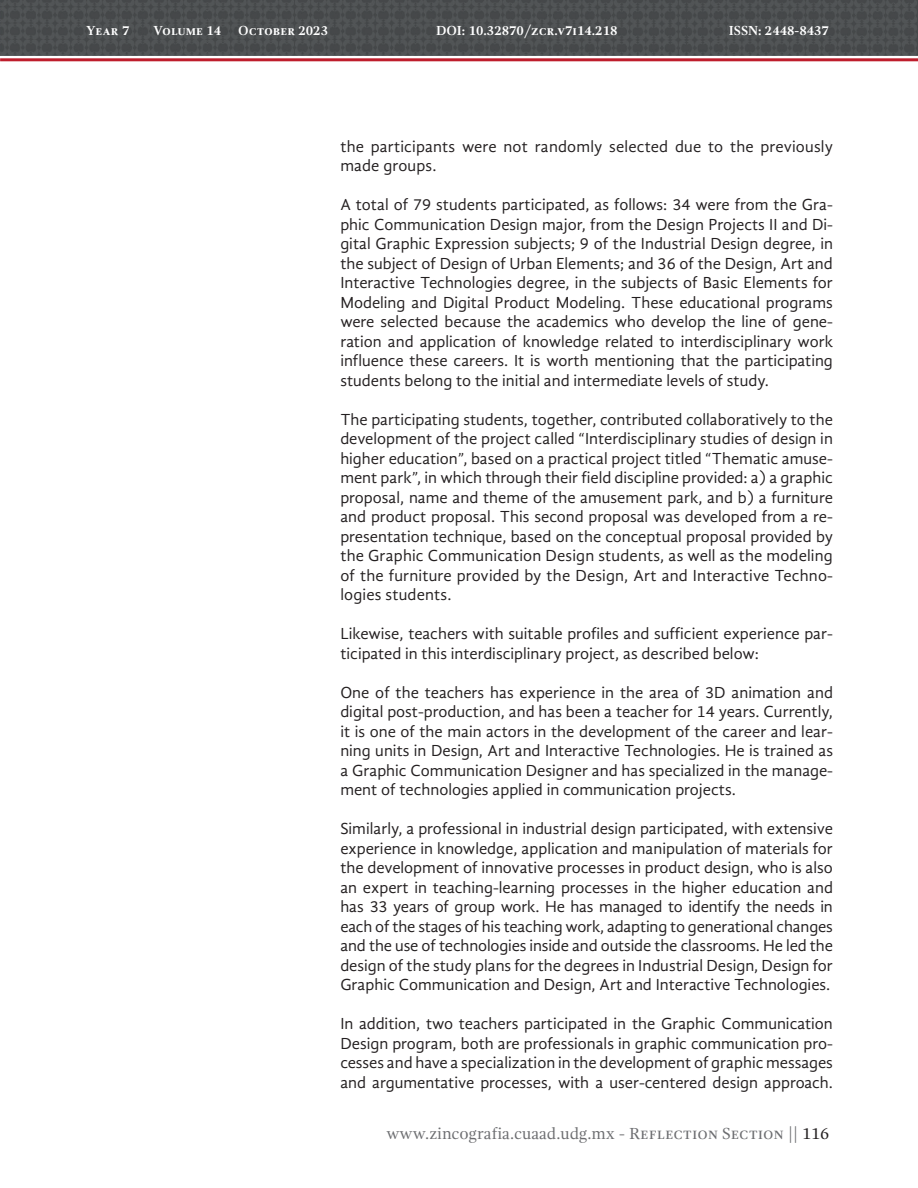
<style>
.page{position:relative;width:918px;height:1188px;background:#fff}
.page>*{position:absolute;margin:0;border:0;box-sizing:border-box;transform-origin:0 0}
.CUERPO{font:16.5px/19.5px "Gandhi Sans";color:#231f20;text-align:justify}
.t1{font:16.5px "Gandhi Serif";color:#6c6d70}
.t2{font:700 13.5px "Gandhi Serif";color:#fff}
.s1{font-weight:400}
.s2{color:#231f20}
</style>
<div class="page">
<div style="left:0;top:0;width:918px;height:56px;background:#4c4f51"></div>
<hr style="left:0;top:58px;width:918px;height:3px;background:#be1d2c">
<p class="t2" style="left:153px;top:23px;width:70px">Volume 14</p>
<p class="t2" style="left:238px;top:23px;width:91px">October 2023</p>
<p class="t2" style="left:404px;top:23px;width:215px"><span class="s1">DOI:</span> DOI: 10.32870/zcr.v7i14.218</p>
<p class="t2" style="left:733px;top:23px;width:102px">ISSN: 2448-8437</p>
<p class="t2" style="left:86px;top:23px;width:300px">Year 7 Volume 14 October 2023 - March 2024</p>
<p class="t2" style="left:729px;top:23px;width:102px">ISSN: 2448-8437</p>
<p class="CUERPO" style="left:340px;top:136px;width:494px">the participants were not randomly selected due to the previously made groups.</p>
<p class="CUERPO" style="left:340px;top:195px;width:494px">A total of 79 students participated, as follows: 34 were from the Gra&shy;phic Communication Design major, from the Design Projects II and Di&shy;gital Graphic Expression subjects; 9 of the Industrial Design degree, in the subject of Design of Urban Elements; and 36 of the Design, Art and Interactive Technologies degree, in the subjects of Basic Elements for Modeling and Digital Product Modeling. These educational programs were selected because the academics who develop the line of gene&shy;ration and application of knowledge related to interdisciplinary work influence these careers. It is worth mentioning that the participating students belong to the initial and intermediate levels of study.</p>
<p class="CUERPO" style="left:340px;top:409px;width:494px">The participating students, together, contributed collaboratively to the development of the project called “Interdisciplinary studies of design in higher education”, based on a practical project titled “Thematic amuse&shy;ment park”, in which through their field discipline provided: a) a graphic proposal, name and theme of the amusement park, and b) a furniture and product proposal. This second proposal was developed from a re&shy;presentation technique, based on the conceptual proposal provided by the Graphic Communication Design students, as well as the modeling of the furniture provided by the Design, Art and Interactive Techno&shy;logies students.</p>
<p class="CUERPO" style="left:340px;top:624px;width:494px">Likewise, teachers with suitable profiles and sufficient experience par&shy;ticipated in this interdisciplinary project, as described below:</p>
<p class="CUERPO" style="left:340px;top:682px;width:494px">One of the teachers has experience in the area of 3D animation and digital post-production, and has been a teacher for 14 years. Currently, it is one of the main actors in the development of the career and lear&shy;ning units in Design, Art and Interactive Technologies. He is trained as a Graphic Communication Designer and has specialized in the manage&shy;ment of technologies applied in communication projects.</p>
<p class="CUERPO" style="left:340px;top:819px;width:494px">Similarly, a professional in industrial design participated, with extensive experience in knowledge, application and manipulation of materials for the development of innovative processes in product design, who is also an expert in teaching-learning processes in the higher education and has 33 years of group work. He has managed to identify the needs in each of the stages of his teaching work, adapting to generational changes and the use of technologies inside and outside the classrooms. He led the design of the study plans for the degrees in Industrial Design, Design for Graphic Communication and Design, Art and Interactive Technologies.</p>
<p class="CUERPO" style="left:340px;top:1014px;width:494px">In addition, two teachers participated in the Graphic Communication Design program, both are professionals in graphic communication pro&shy;cesses and have a specialization in the development of graphic messages and argumentative processes, with a user-centered design approach.</p>
<p class="t1" style="left:386px;top:1124px;width:444px">www.zincografia.cuaad.udg.mx - Reflection Section || <span class="s2">116</span></p>
</div>
